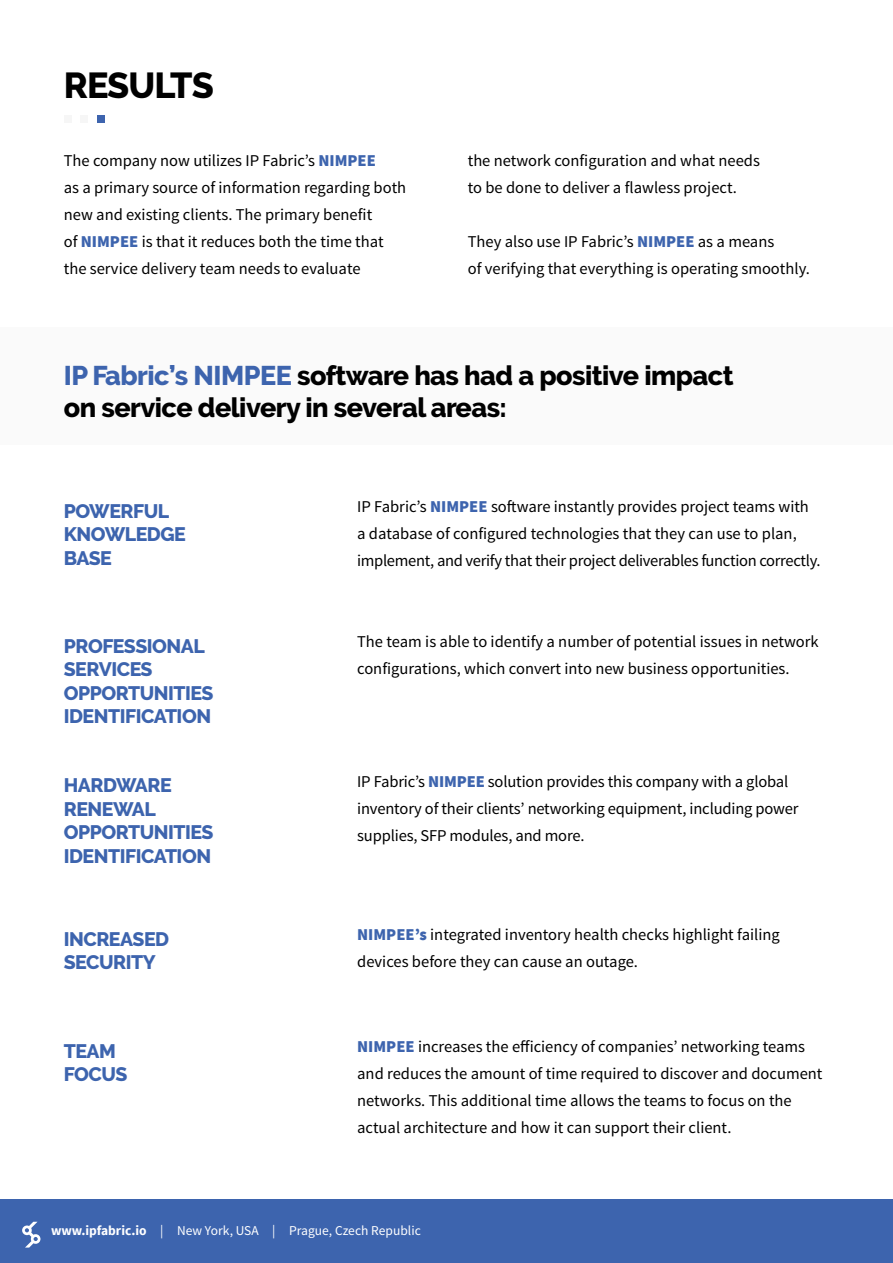
<style>
.page{position:relative;width:893px;height:1263px;background:#fff}
.page>*{position:absolute;margin:0;border:0;box-sizing:border-box;transform-origin:0 0}
.t1{font:800 36px "Raleway";letter-spacing:-.025em;color:#000}
.t2{font:800 27px/32.4px "Raleway";letter-spacing:-.02em;color:#000}
.t3{font:800 19.5px/23.4px "Raleway";letter-spacing:-.025em;color:#3d64ae}
.t4{font:16.5px/27px "Source Sans Pro";color:#000}
.t5{font:13.5px "Source Sans Pro";color:#fff}
.s1{font-weight:900;color:#3d64ae}
.s2{color:#3d64ae}
.s3{font-weight:700}
</style>
<div class="page">
<div style="left:0;top:1199px;width:893px;height:64px;background:#3d64ae"></div>
<svg style="left:22px;top:1222px;width:18px;height:25px"></svg>
<div style="left:0;top:327px;width:893px;height:118px;background:#f6f6f6"></div>
<div style="left:64px;top:115px;width:7px;height:7px;background:#f6f6f6"></div>
<div style="left:97px;top:115px;width:7px;height:7px;background:#3d64ae"></div>
<div style="left:80px;top:115px;width:8px;height:7px;background:#f6f6f6"></div>
<h1 class="t1" style="left:64px;top:64px;width:152px">RESULTS</h1>
<p class="t4" style="left:64px;top:147px;width:344px">The company now utilizes IP Fabric’s <span class="s1">NIMPEE<br></span>as a primary source of information regarding both new and existing clients. The primary benefit<br>of <span class="s1">NIMPEE</span> is that it reduces both the time that the service delivery team needs to evaluate</p>
<p class="t4" style="left:468px;top:147px;width:294px">the network configuration and what needs to be done to deliver a flawless project.</p>
<p class="t4" style="left:468px;top:228px;width:344px">They also use IP Fabric’s <span class="s1">NIMPEE</span> as a means<br>of verifying that everything is operating smoothly.</p>
<h2 class="t2" style="left:64px;top:359px;width:671px"><span class="s2">IP Fabric’s NIMPEE</span> software has had a positive impact on service delivery in several areas:</h2>
<p class="t3" style="left:64px;top:499px;width:124px">POWERFUL<br>KNOWLEDGE<br>BASE</p>
<p class="t3" style="left:64px;top:634px;width:151px">PROFESSIONAL<br>SERVICES<br>OPPORTUNITIES<br>IDENTIFICATION</p>
<p class="t3" style="left:64px;top:774px;width:151px">HARDWARE<br>RENEWAL<br>OPPORTUNITIES<br>IDENTIFICATION</p>
<p class="t3" style="left:64px;top:927px;width:107px">INCREASED<br>SECURITY</p>
<p class="t3" style="left:64px;top:1040px;width:65px">TEAM<br>FOCUS</p>
<p class="t4" style="left:357px;top:493px;width:465px">IP Fabric’s <span class="s1">NIMPEE</span> software instantly provides project teams with a database of configured technologies that they can use to plan, implement, and verify that their project deliverables function correctly.</p>
<p class="t4" style="left:357px;top:628px;width:463px">The team is able to identify a number of potential issues in network configurations, which convert into new business opportunities.</p>
<p class="t4" style="left:357px;top:768px;width:443px">IP Fabric’s <span class="s1">NIMPEE</span> solution provides this company with a global inventory of their clients’ networking equipment, including power supplies, SFP modules, and more.</p>
<p class="t4" style="left:357px;top:921px;width:424px"><span class="s1">NIMPEE’s</span> integrated inventory health checks highlight failing devices before they can cause an outage.</p>
<p class="t4" style="left:357px;top:1033px;width:467px"><span class="s1">NIMPEE</span> increases the efficiency of companies’ networking teams and reduces the amount of time required to discover and document networks. This additional time allows the teams to focus on the actual architecture and how it can support their client.</p>
<p class="t5" style="left:51px;top:1222px;width:371px"><span class="s3">www.ipfabric.io</span> | New York, USA | Prague, Czech Republic</p>
</div>
